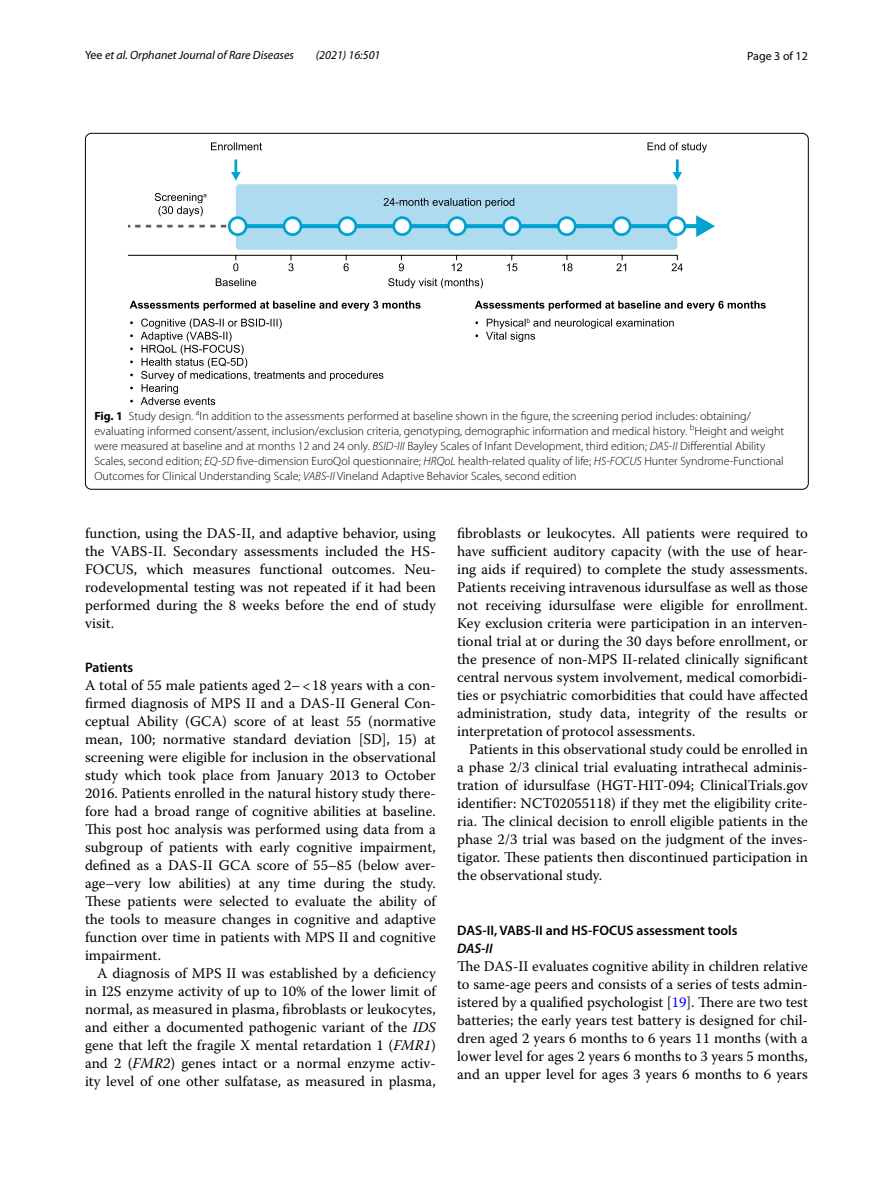
<style>
.page{position:relative;width:893px;height:1187px;background:#fff}
.page>*{position:absolute;margin:0;border:0;box-sizing:border-box;transform-origin:0 0}
.t1{font:14.7px/18px "Warnock Pro";color:#000;text-align:justify}
.t2{font:600 13.8px "Myriad Pro";color:#000}
.t3{font:italic 600 13.8px "Myriad Pro";color:#000}
.t4{font:300 12px/15px "Myriad Pro";color:#000}
.t5{font:italic 12px "Myriad Pro";color:#000}
.t6{font:12px "Myriad Pro";color:#000}
.s1{font-style:normal}
.s2{font-weight:700}
.s3{font-style:italic}
.s4{color:#00f}
</style>
<div class="page">
<div style="left:236px;top:184px;width:441px;height:66px;background:#aedbf0;border-radius:3px"></div>
<hr style="left:676px;top:159px;width:3px;height:14px;background:#00a2d2">
<svg style="left:672px;top:172px;width:10px;height:8px"></svg>
<hr style="left:234px;top:159px;width:3px;height:14px;background:#00a2d2">
<svg style="left:231px;top:172px;width:10px;height:8px"></svg>
<svg style="left:130px;top:300px;width:291px;height:11px"></svg>
<svg style="left:141px;top:318px;width:242px;height:87px"></svg>
<svg style="left:211px;top:142px;width:51px;height:8px"></svg>
<svg style="left:647px;top:142px;width:60px;height:10px"></svg>
<svg style="left:383px;top:198px;width:131px;height:10px"></svg>
<svg style="left:155px;top:193px;width:52px;height:23px"></svg>
<svg style="left:216px;top:278px;width:40px;height:8px"></svg>
<svg style="left:388px;top:278px;width:95px;height:10px"></svg>
<svg style="left:128px;top:254px;width:555px;height:17px"></svg>
<svg style="left:475px;top:300px;width:291px;height:11px"></svg>
<svg style="left:486px;top:318px;width:188px;height:24px"></svg>
<svg style="left:248px;top:224px;width:448px;height:4px"></svg>
<svg style="left:696px;top:215px;width:19px;height:22px"></svg>
<svg style="left:128px;top:225px;width:100px;height:2px"></svg>
<div style="left:229px;top:218px;width:17px;height:17px;background:#fff;border-radius:50%"></div>
<div style="left:228px;top:216px;width:20px;height:20px;border:3px solid #00a2d2;border-radius:50%"></div>
<div style="left:284px;top:218px;width:17px;height:17px;background:#fff;border-radius:50%"></div>
<div style="left:283px;top:216px;width:19px;height:20px;border:3px solid #00a2d2;border-radius:50%"></div>
<div style="left:339px;top:218px;width:17px;height:17px;background:#fff;border-radius:50%"></div>
<div style="left:337px;top:216px;width:20px;height:20px;border:3px solid #00a2d2;border-radius:50%"></div>
<div style="left:394px;top:218px;width:17px;height:17px;background:#fff;border-radius:50%"></div>
<div style="left:392px;top:216px;width:20px;height:20px;border:3px solid #00a2d2;border-radius:50%"></div>
<div style="left:449px;top:218px;width:17px;height:17px;background:#fff;border-radius:50%"></div>
<div style="left:447px;top:216px;width:20px;height:20px;border:3px solid #00a2d2;border-radius:50%"></div>
<div style="left:503px;top:218px;width:17px;height:17px;background:#fff;border-radius:50%"></div>
<div style="left:502px;top:216px;width:20px;height:20px;border:3px solid #00a2d2;border-radius:50%"></div>
<div style="left:558px;top:218px;width:17px;height:17px;background:#fff;border-radius:50%"></div>
<div style="left:557px;top:216px;width:20px;height:20px;border:3px solid #00a2d2;border-radius:50%"></div>
<div style="left:613px;top:218px;width:17px;height:17px;background:#fff;border-radius:50%"></div>
<div style="left:612px;top:216px;width:19px;height:20px;border:3px solid #00a2d2;border-radius:50%"></div>
<div style="left:668px;top:218px;width:17px;height:17px;background:#fff;border-radius:50%"></div>
<div style="left:667px;top:216px;width:19px;height:20px;border:3px solid #00a2d2;border-radius:50%"></div>
<p class="t5" style="left:85px;top:48px;width:210px"><span class="s1">Yee</span> et al. Orphanet Journal of Rare Diseases</p>
<p class="t5" style="left:316px;top:48px;width:66px">(2021) 16:501</p>
<p class="t6" style="left:747px;top:48px;width:62px">Page 3 of 12</p>
<p class="t4" style="left:94px;top:409px;width:691px"><span class="s2">Fig. 1</span> Study design. <sup>a</sup>In addition to the assessments performed at baseline shown in the figure, the screening period includes: obtaining/ evaluating informed consent/assent, inclusion/exclusion criteria, genotyping, demographic information and medical history. <sup>b</sup>Height and weight were measured at baseline and at months 12 and 24 only. <span class="s3">BSID-III</span> Bayley Scales of Infant Development, third edition; <span class="s3">DAS-II</span> Differential Ability Scales, second edition; <span class="s3">EQ-5D</span> five-dimension EuroQol questionnaire; <span class="s3">HRQoL</span> health-related quality of life; <span class="s3">HS-FOCUS</span> Hunter Syndrome-Functional Outcomes for Clinical Understanding Scale; <span class="s3">VABS-II</span> Vineland Adaptive Behavior Scales, second edition</p>
<p class="t1" style="left:85px;top:524px;width:352px">function, using the DAS-II, and adaptive behavior, using the VABS-II. Secondary assessments included the HS-FOCUS, which measures functional outcomes. Neu&shy;rodevelopmental testing was not repeated if it had been performed during the 8 weeks before the end of study visit.</p>
<p class="t2" style="left:85px;top:658px;width:50px">Patients</p>
<p class="t1" style="left:85px;top:675px;width:352px">A total of 55 male patients aged 2–&lt;18 years with a con&shy;firmed diagnosis of MPS II and a DAS-II General Con&shy;ceptual Ability (GCA) score of at least 55 (normative mean, 100; normative standard deviation [SD], 15) at screening were eligible for inclusion in the observational study which took place from January 2013 to October 2016. Patients enrolled in the natural history study there&shy;fore had a broad range of cognitive abilities at baseline.<br>This post hoc analysis was performed using data from a subgroup of patients with early cognitive impairment, defined as a DAS-II GCA score of 55–85 (below aver&shy;age–very low abilities) at any time during the study.<br>These patients were selected to evaluate the ability of the tools to measure changes in cognitive and adaptive function over time in patients with MPS II and cognitive impairment.</p>
<p class="t1" style="left:85px;top:963px;width:352px;text-indent:12px">A diagnosis of MPS II was established by a deficiency in I2S enzyme activity of up to 10% of the lower limit of normal, as measured in plasma, fibroblasts or leukocytes, and either a documented pathogenic variant of the <span class="s3">IDS </span>gene that left the fragile X mental retardation 1 (<span class="s3">FMR1</span>) and 2 (<span class="s3">FMR2</span>) genes intact or a normal enzyme activ&shy;ity level of one other sulfatase, as measured in plasma,</p>
<p class="t1" style="left:457px;top:524px;width:352px">fibroblasts or leukocytes. All patients were required to have sufficient auditory capacity (with the use of hear&shy;ing aids if required) to complete the study assessments.<br>Patients receiving intravenous idursulfase as well as those not receiving idursulfase were eligible for enrollment.<br>Key exclusion criteria were participation in an interven&shy;tional trial at or during the 30 days before enrollment, or the presence of non-MPS II-related clinically significant central nervous system involvement, medical comorbidi&shy;ties or psychiatric comorbidities that could have affected administration, study data, integrity of the results or interpretation of protocol assessments.</p>
<p class="t1" style="left:457px;top:740px;width:352px;text-indent:12px">Patients in this observational study could be enrolled in a phase 2/3 clinical trial evaluating intrathecal adminis&shy;tration of idursulfase (HGT-HIT-094; ClinicalTrials.gov identifier: NCT02055118) if they met the eligibility crite&shy;ria. The clinical decision to enroll eligible patients in the phase 2/3 trial was based on the judgment of the inves&shy;tigator. These patients then discontinued participation in the observational study.</p>
<p class="t2" style="left:457px;top:921px;width:282px">DAS‑II, VABS‑II and HS‑FOCUS assessment tools</p>
<p class="t3" style="left:457px;top:939px;width:37px">DAS‑II</p>
<p class="t1" style="left:457px;top:956px;width:352px">The DAS-II evaluates cognitive ability in children relative to same-age peers and consists of a series of tests admin&shy;istered by a qualified psychologist [<span class="s4">19</span>]. There are two test batteries; the early years test battery is designed for chil&shy;dren aged 2 years 6 months to 6 years 11 months (with a lower level for ages 2 years 6 months to 3 years 5 months, and an upper level for ages 3 years 6 months to 6 years</p>
</div>
